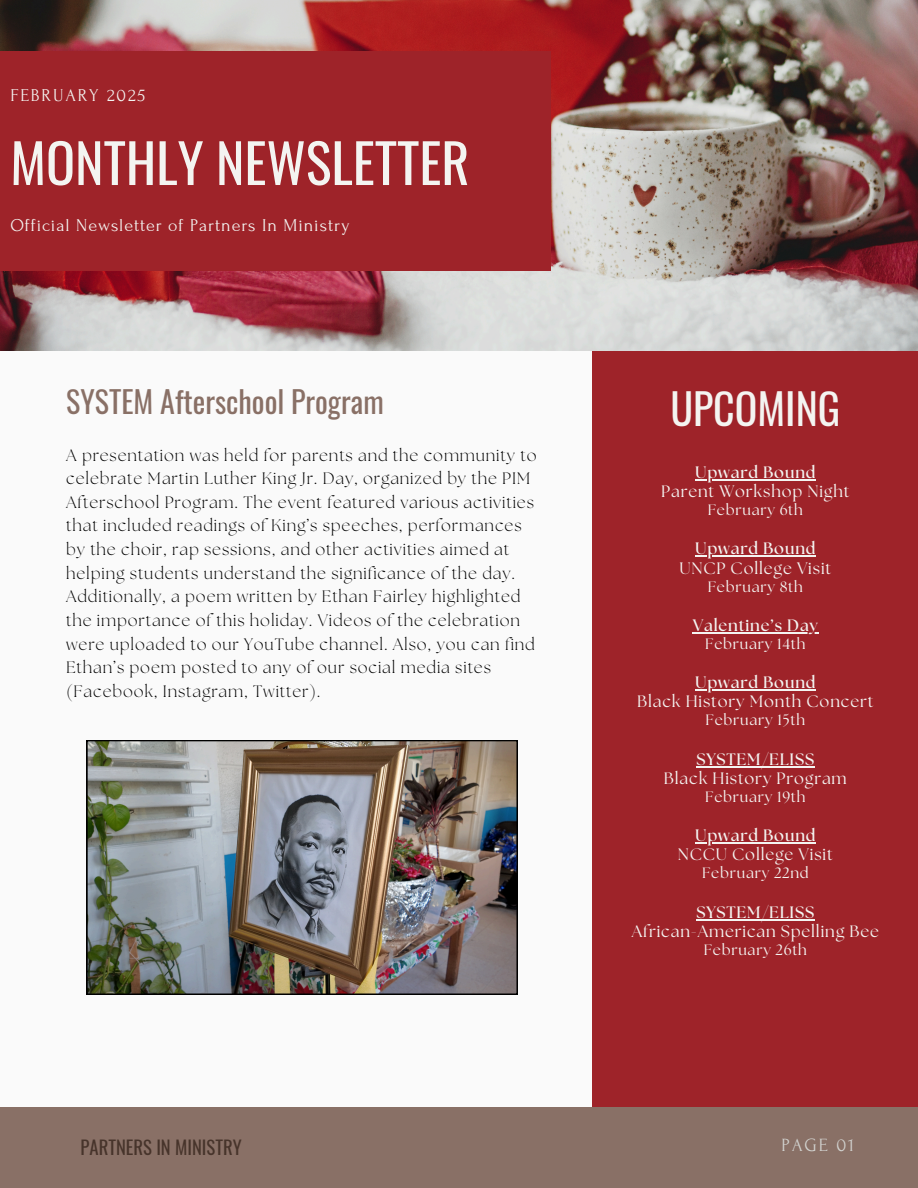
<style>
.page{position:relative;width:918px;height:1188px;background:#fafafa}
.page>*{position:absolute;margin:0;border:0;box-sizing:border-box;transform-origin:0 0}
.t1{font:54px "Oswald";color:#f4f4f1}
.t2{font:42px "Oswald";color:#f4f4f1}
.t3{font:30px "Oswald";color:#897066}
.t4{font:18.75px "Forum";letter-spacing:.1em;color:#d2d3d0}
.t5{font:18.6px "Oswald";color:#47342b}
.t6{font:18px "Forum";letter-spacing:.05em;color:#f4f4f1}
.t7{font:18px "Forum";letter-spacing:.1em;color:#f4f4f1}
.t8{font:300 16.5px/23.7px "The Seasons";letter-spacing:.05em;color:#000}
.t9{font:16.5px "The Seasons";letter-spacing:.05em;color:#f4f4f1}
.t10{font:700 16.5px "The Seasons";letter-spacing:.05em;color:#f4f4f1}
.t11{font:15px "The Seasons";letter-spacing:.05em;color:#f4f4f1}
</style>
<div class="page">
<img style="left:0;top:0;width:918px;height:351px">
<div style="left:0;top:52px;width:550px;height:219px;background:#9e2329"></div>
<img style="left:87px;top:740px;width:430px;height:254px">
<div style="left:0;top:1107px;width:918px;height:81px;background:#897066"></div>
<div style="left:593px;top:351px;width:325px;height:756px;background:#9e2329"></div>
<hr style="left:695px;top:479px;width:121px;height:1px;background:#f4f4f1">
<hr style="left:695px;top:556px;width:121px;height:1px;background:#f4f4f1">
<hr style="left:693px;top:632px;width:126px;height:1px;background:#f4f4f1">
<hr style="left:695px;top:689px;width:121px;height:2px;background:#f4f4f1">
<hr style="left:697px;top:766px;width:118px;height:1px;background:#f4f4f1">
<hr style="left:695px;top:842px;width:121px;height:2px;background:#f4f4f1">
<hr style="left:697px;top:919px;width:118px;height:1px;background:#f4f4f1">
<p class="t7" style="left:10px;top:86px;width:137px">FEBRUARY 2025</p>
<p class="t1" style="left:10px;top:121px;width:461px">MONTHLY NEWSLETTER</p>
<h4 class="t6" style="left:10px;top:215px;width:341px">Official Newsletter of Partners In Ministry</h4>
<h3 class="t3" style="left:66px;top:378px;width:319px">SYSTEM Afterschool Program</h3>
<p class="t2" style="left:670px;top:376px;width:171px">UPCOMING</p>
<p class="t10" style="left:695px;top:465px;width:122px">Upward Bound</p>
<p class="t9" style="left:661px;top:484px;width:190px">Parent Workshop Night</p>
<h2 class="t11" style="left:708px;top:503px;width:97px">February 6th</h2>
<p class="t10" style="left:695px;top:541px;width:122px">Upward Bound</p>
<p class="t9" style="left:679px;top:560px;width:153px">UNCP College Visit</p>
<p class="t11" style="left:708px;top:580px;width:97px">February 8th</p>
<p class="t10" style="left:693px;top:618px;width:127px">Valentine’s Day</p>
<p class="t11" style="left:705px;top:637px;width:102px">February 14th</p>
<p class="t10" style="left:695px;top:675px;width:122px">Upward Bound</p>
<p class="t9" style="left:637px;top:694px;width:238px">Black History Month Concert</p>
<p class="t11" style="left:706px;top:713px;width:101px">February 15th</p>
<p class="t10" style="left:697px;top:752px;width:119px">SYSTEM/ELISS</p>
<p class="t9" style="left:664px;top:771px;width:184px">Black History Program</p>
<p class="t11" style="left:705px;top:790px;width:102px">February 19th</p>
<p class="t10" style="left:695px;top:828px;width:122px">Upward Bound</p>
<p class="t9" style="left:678px;top:847px;width:156px">NCCU College Visit</p>
<p class="t11" style="left:702px;top:866px;width:108px">February 22nd</p>
<p class="t10" style="left:697px;top:905px;width:119px">SYSTEM/ELISS</p>
<p class="t9" style="left:632px;top:924px;width:249px">African-American Spelling Bee</p>
<p class="t11" style="left:704px;top:943px;width:105px">February 26th</p>
<p class="t8" style="left:66px;top:444px;width:472px">A presentation was held for parents and the community to celebrate Martin Luther King Jr. Day, organized by the PIM Afterschool Program. The event featured various activities that included readings of King’s speeches, performances by the choir, rap sessions, and other activities aimed at helping students understand the significance of the day.<br>Additionally, a poem written by Ethan Fairley highlighted the importance of this holiday. Videos of the celebration were uploaded to our YouTube channel. Also, you can find Ethan’s poem posted to any of our social media sites (Facebook, Instagram, Twitter).</p>
<h1 class="t5" style="left:81px;top:1133px;width:163px">PARTNERS IN MINISTRY</h1>
<h5 class="t4" style="left:781px;top:1135px;width:74px">PAGE 01</h5>
</div>
